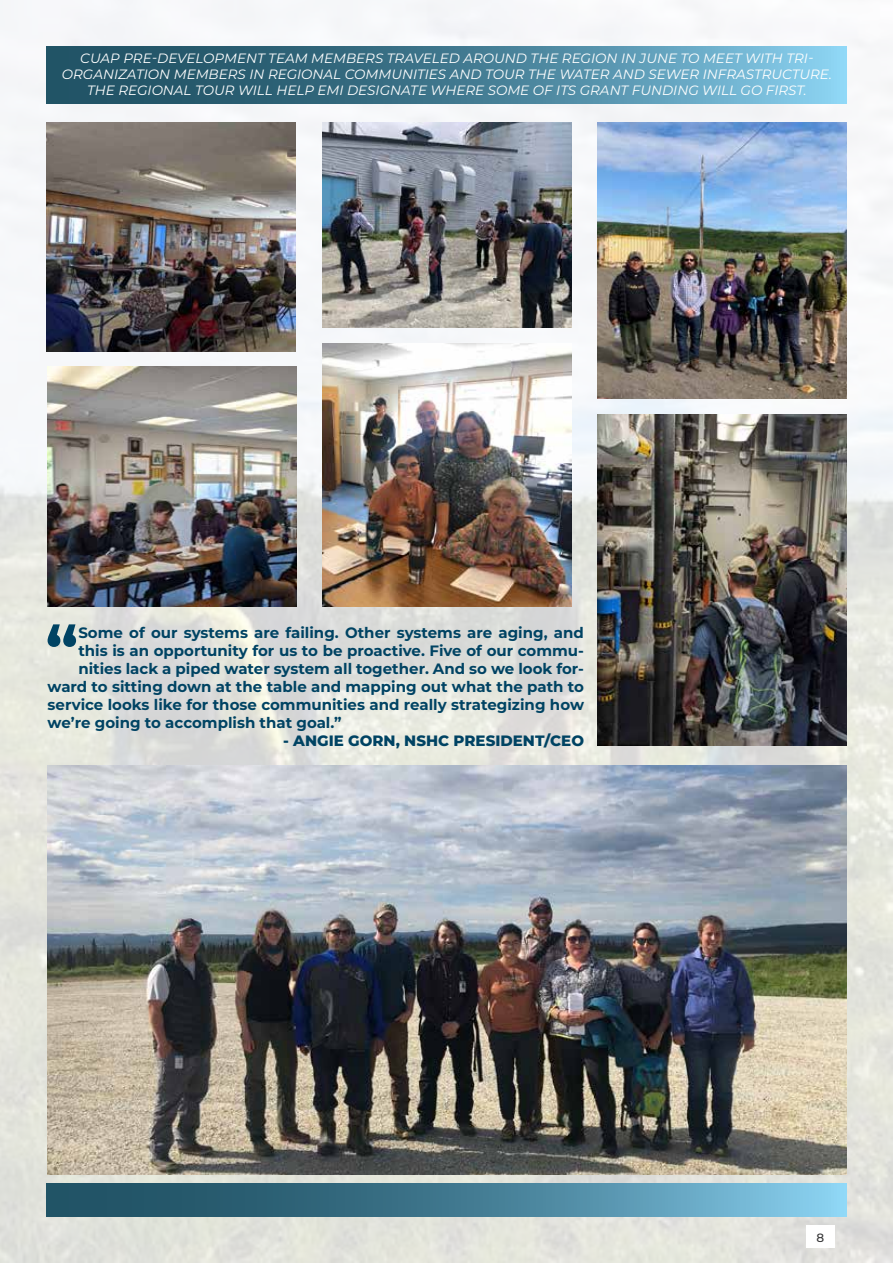
<style>
.page{position:relative;width:893px;height:1263px;background:#fff}
.page>*{position:absolute;margin:0;border:0;box-sizing:border-box;transform-origin:0 0}
.t1{font:700 66.45px "Montserrat";color:#004363}
.t2{font:700 15px "Montserrat";color:#004363}
.t3{font:800 15px "Montserrat";color:#004363}
.t4{font:italic 13.5px/16.2px "Montserrat";color:#fff;text-align:center}
.t5{font:500 12px "Montserrat";color:#333334}
</style>
<div class="page">
<img style="left:0;top:0;width:893px;height:1263px">
<img style="left:48px;top:766px;width:798px;height:408px">
<img style="left:597px;top:122px;width:249px;height:277px">
<img style="left:322px;top:122px;width:249px;height:205px">
<img style="left:322px;top:344px;width:249px;height:262px">
<img style="left:47px;top:122px;width:249px;height:230px">
<img style="left:48px;top:367px;width:249px;height:239px">
<img style="left:597px;top:414px;width:249px;height:331px">
<div style="left:806px;top:1225px;width:28px;height:23px;background:#fff"></div>
<svg style="left:47px;top:1184px;width:799px;height:32px;background:#478198"></svg>
<svg style="left:47px;top:47px;width:799px;height:57px;background:#478198"></svg>
<p class="t4" style="left:62px;top:49px;width:771px">CUAP PRE-DEVELOPMENT TEAM MEMBERS TRAVELED AROUND THE REGION IN JUNE TO MEET WITH TRI-<br>ORGANIZATION MEMBERS IN REGIONAL COMMUNITIES AND TOUR THE WATER AND SEWER INFRASTRUCTURE.<br>THE REGIONAL TOUR WILL HELP EMI DESIGNATE WHERE SOME OF ITS GRANT FUNDING WILL GO FIRST.</p>
<h1 class="t1" style="left:45px;top:602px;width:35px">“</h1>
<p class="t2" style="left:78px;top:621px;width:507px">Some of our systems are failing. Other systems are aging, and</p>
<p class="t2" style="left:78px;top:639px;width:507px">this is an opportunity for us to be proactive. Five of our commu-</p>
<p class="t2" style="left:78px;top:657px;width:507px">nities lack a piped water system all together. And so we look for-</p>
<p class="t2" style="left:48px;top:675px;width:538px">ward to sitting down at the table and mapping out what the path to</p>
<p class="t2" style="left:48px;top:693px;width:538px">service looks like for those communities and really strategizing how</p>
<p class="t2" style="left:48px;top:711px;width:295px">we’re going to accomplish that goal.”</p>
<p class="t3" style="left:283px;top:729px;width:302px">- ANGIE GORN, NSHC PRESIDENT/CEO</p>
<p class="t5" style="left:816px;top:1230px;width:9px">8</p>
</div>
